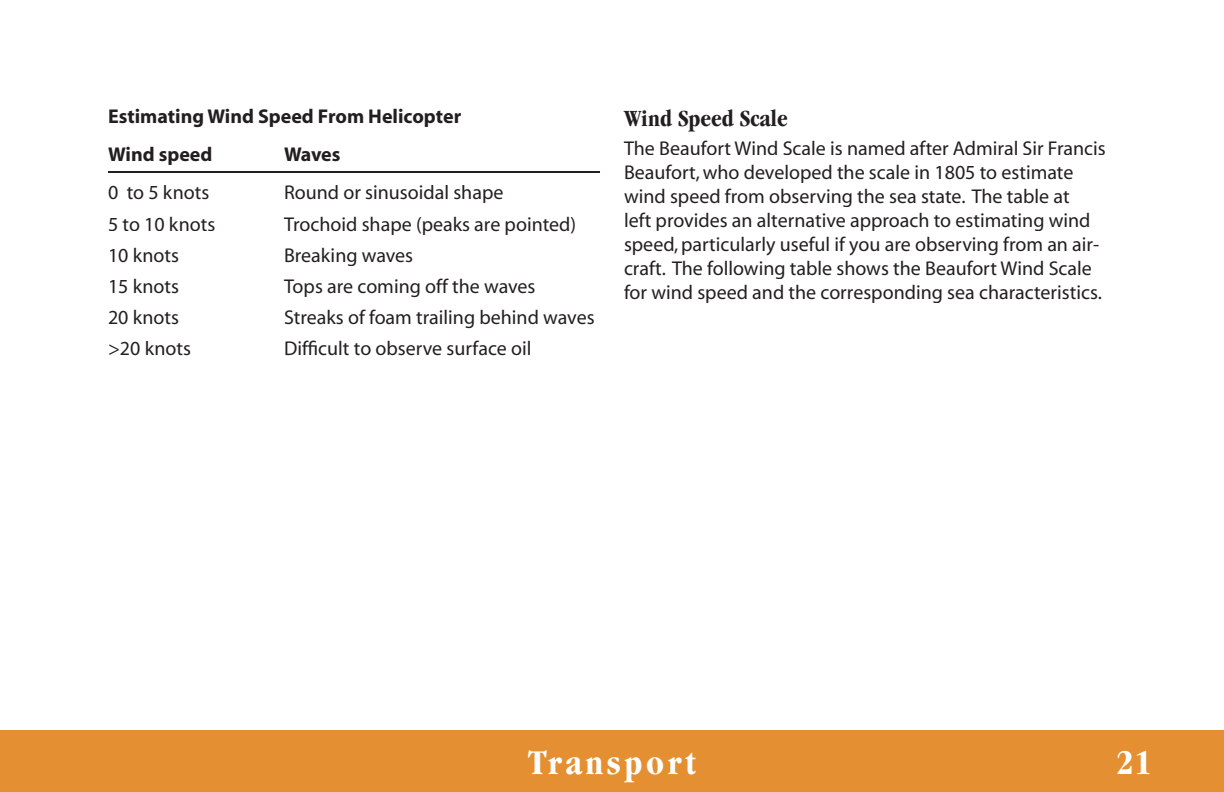
<style>
.page{position:relative;width:1224px;height:792px;background:#fff}
.page>*{position:absolute;margin:0;border:0;box-sizing:border-box;transform-origin:0 0}
.t1{font:700 condensed 36px "Garamond";letter-spacing:.1em;color:#fff}
.t2{font:700 condensed 24px "Garamond";color:#231f20}
.t3{font:20px/24px "Myriad";color:#231f20}
.t4{font:700 20px "Myriad";color:#231f20}
</style>
<div class="page">
<div style="left:0;top:730px;width:1224px;height:62px;background:#e49032"></div>
<hr style="left:108px;top:171px;width:492px;height:2px;background:#231f20">
<p class="t4" style="left:108px;top:106px;width:355px">Estimating Wind Speed From Helicopter</p>
<p class="t4" style="left:108px;top:144px;width:106px">Wind speed</p>
<p class="t4" style="left:284px;top:144px;width:58px">Waves</p>
<p class="t3" style="left:108px;top:182px;width:103px">0 to 5 knots</p>
<p class="t3" style="left:284px;top:182px;width:221px">Round or sinusoidal shape</p>
<p class="t3" style="left:108px;top:213px;width:109px">5 to 10 knots</p>
<p class="t3" style="left:284px;top:213px;width:294px">Trochoid shape (peaks are pointed)</p>
<p class="t3" style="left:108px;top:244px;width:73px">10 knots</p>
<p class="t3" style="left:284px;top:244px;width:131px">Breaking waves</p>
<p class="t3" style="left:108px;top:275px;width:73px">15 knots</p>
<p class="t3" style="left:284px;top:275px;width:253px">Tops are coming off the waves</p>
<p class="t3" style="left:108px;top:306px;width:73px">20 knots</p>
<p class="t3" style="left:284px;top:306px;width:312px">Streaks of foam trailing behind waves</p>
<p class="t3" style="left:108px;top:338px;width:85px">&gt;20 knots</p>
<p class="t3" style="left:284px;top:338px;width:249px">Difficult to observe surface oil</p>
<p class="t2" style="left:624px;top:105px;width:165px">Wind Speed Scale</p>
<p class="t3" style="left:624px;top:137px;width:483px">The Beaufort Wind Scale is named after Admiral Sir Francis Beaufort, who developed the scale in 1805 to estimate wind speed from observing the sea state. The table at<br>left provides an alternative approach to estimating wind speed, particularly useful if you are observing from an air&shy;craft. The following table shows the Beaufort Wind Scale for wind speed and the corresponding sea characteristics.</p>
<h1 class="t1" style="left:529px;top:742px;width:168px">Transport</h1>
<h1 class="t1" style="left:1116px;top:742px;width:37px">21</h1>
</div>
